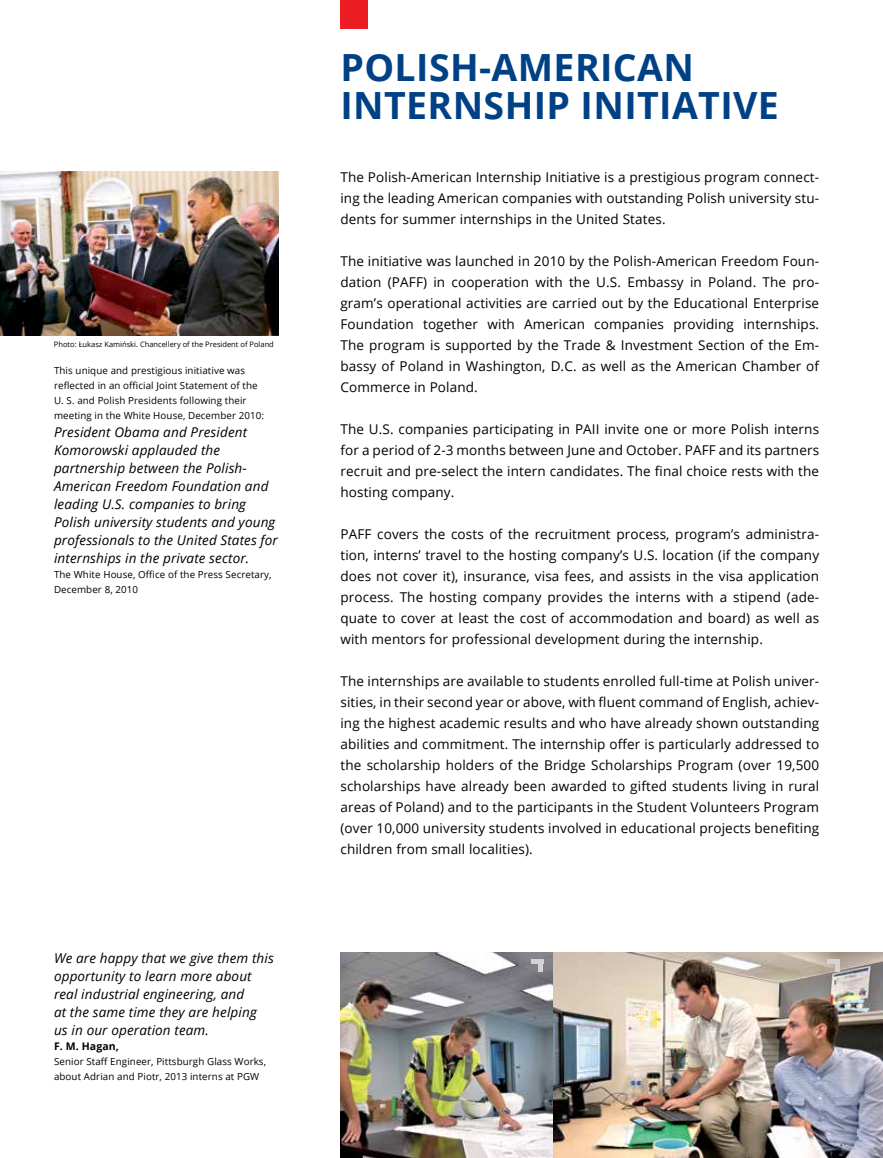
<style>
.page{position:relative;width:883px;height:1158px;background:#fff}
.page>*{position:absolute;margin:0;border:0;box-sizing:border-box;transform-origin:0 0}
.t1{font:700 37.5px/37.5px "Open Sans";letter-spacing:.01em;color:#004185}
.t2{font:13.5px/21px "Open Sans";letter-spacing:.01em;color:#000;text-align:justify}
.t3{font:italic 13.5px/18px "Open Sans";letter-spacing:.01em;color:#000}
.t4{font:700 10.5px "Open Sans";letter-spacing:.01em;color:#000}
.t5{font:9.75px/15px "Open Sans";letter-spacing:.01em;color:#000}
.t6{font:7.5px "Open Sans";color:#000}
</style>
<div class="page">
<img style="left:340px;top:952px;width:213px;height:206px">
<img style="left:0;top:172px;width:278px;height:163px">
<img style="left:553px;top:952px;width:329px;height:206px">
<div style="left:340px;top:0;width:28px;height:29px;background:#ed1d24"></div>
<div style="left:834px;top:959px;width:5px;height:13px;background:#d1d3d4"></div>
<div style="left:826px;top:959px;width:13px;height:5px;background:#d1d3d4"></div>
<div style="left:538px;top:959px;width:5px;height:13px;background:#d1d3d4"></div>
<div style="left:530px;top:959px;width:13px;height:5px;background:#d1d3d4"></div>
<p class="t6" style="left:54px;top:339px;width:221px">Photo: Łukasz Kamiński. Chancellery of the President of Poland</p>
<p class="t5" style="left:54px;top:363px;width:211px">This unique and prestigious initiative was reflected in an official Joint Statement of the U. S. and Polish Presidents following their meeting in the White House, December 2010:</p>
<p class="t3" style="left:54px;top:423px;width:225px">President Obama and President Komorowski applauded the partnership between the Polish-American Freedom Foundation and leading U.S. companies to bring Polish university students and young professionals to the United States for internships in the private sector.</p>
<p class="t5" style="left:54px;top:567px;width:219px">The White House, Office of the Press Secretary,<br>December 8, 2010</p>
<p class="t3" style="left:54px;top:949px;width:221px">We are happy that we give them this opportunity to learn more about real industrial engineering, and<br>at the same time they are helping<br>us in our operation team.</p>
<p class="t4" style="left:54px;top:1039px;width:66px">F. M. Hagan,</p>
<p class="t5" style="left:54px;top:1054px;width:213px">Senior Staff Engineer, Pittsburgh Glass Works, about Adrian and Piotr, 2013 interns at PGW</p>
<h1 class="t1" style="left:340px;top:48px;width:440px">POLISH-AMERICAN<br>INTERNSHIP INITIATIVE</h1>
<p class="t2" style="left:340px;top:166px;width:480px">The Polish-American Internship Initiative is a prestigious program connect&shy;ing the leading American companies with outstanding Polish university stu&shy;dents for summer internships in the United States.</p>
<p class="t2" style="left:340px;top:250px;width:480px">The initiative was launched in 2010 by the Polish-American Freedom Foun&shy;dation (PAFF) in cooperation with the U.S. Embassy in Poland. The pro&shy;gram’s operational activities are carried out by the Educational Enterprise Foundation together with American companies providing internships.<br>The program is supported by the Trade &amp; Investment Section of the Em&shy;bassy of Poland in Washington, D.C. as well as the American Chamber of Commerce in Poland.</p>
<p class="t2" style="left:340px;top:418px;width:480px">The U.S. companies participating in PAII invite one or more Polish interns for a period of 2-3 months between June and October. PAFF and its partners recruit and pre-select the intern candidates. The final choice rests with the hosting company.</p>
<p class="t2" style="left:340px;top:523px;width:480px">PAFF covers the costs of the recruitment process, program’s administra&shy;tion, interns’ travel to the hosting company’s U.S. location (if the company does not cover it), insurance, visa fees, and assists in the visa application process. The hosting company provides the interns with a stipend (ade&shy;quate to cover at least the cost of accommodation and board) as well as with mentors for professional development during the internship.</p>
<p class="t2" style="left:340px;top:670px;width:480px">The internships are available to students enrolled full-time at Polish univer&shy;sities, in their second year or above, with fluent command of English, achiev&shy;ing the highest academic results and who have already shown outstanding abilities and commitment. The internship offer is particularly addressed to the scholarship holders of the Bridge Scholarships Program (over 19,500 scholarships have already been awarded to gifted students living in rural areas of Poland) and to the participants in the Student Volunteers Program (over 10,000 university students involved in educational projects benefiting children from small localities).</p>
</div>
